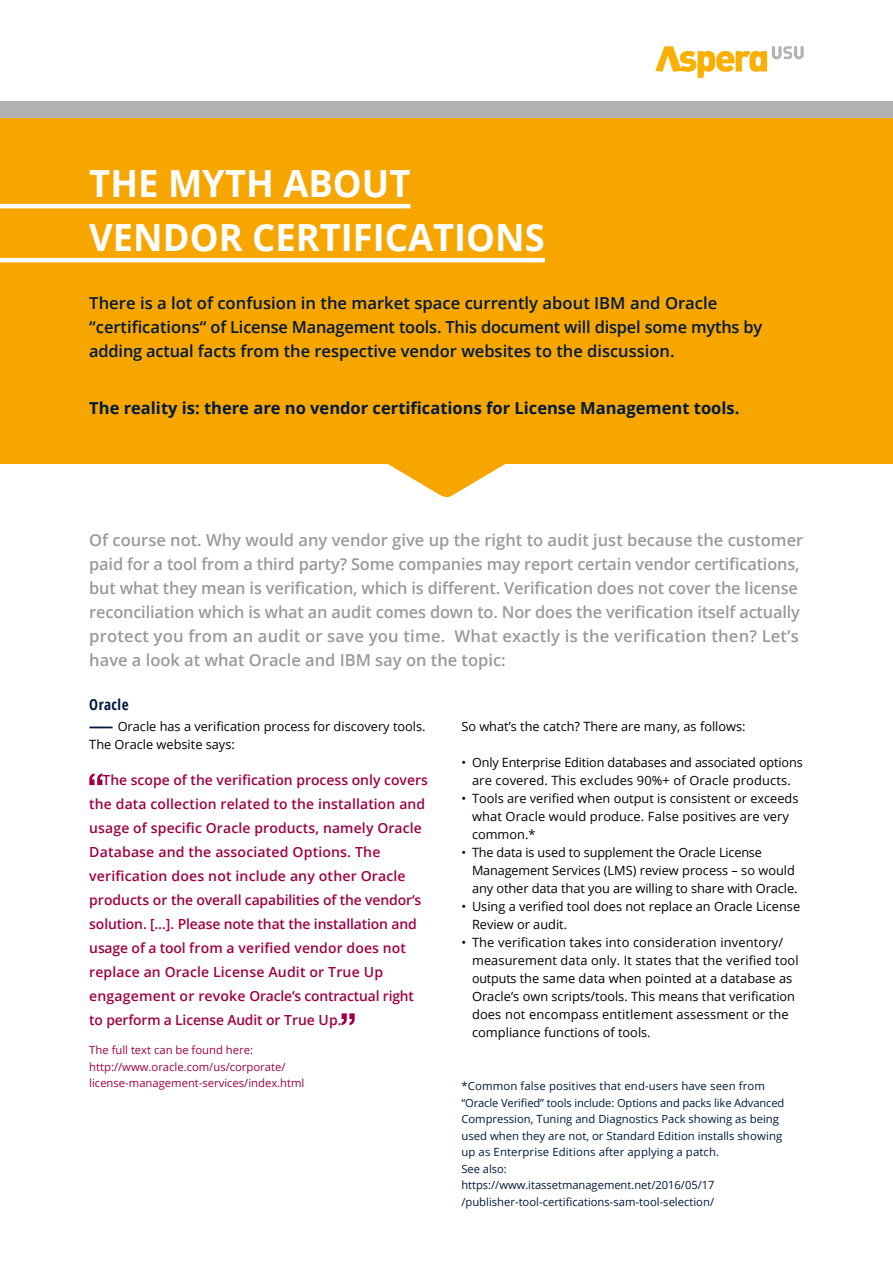
<style>
.page{position:relative;width:893px;height:1263px;background:#fff}
.page>*{position:absolute;margin:0;border:0;box-sizing:border-box;transform-origin:0 0}
.t1{font:700 37.5px/54px "Open Sans";color:#fff}
.t2{font:600 16.5px/24px "Open Sans";letter-spacing:-.01em;color:#9a9a9a}
.t3{font:600 16.5px/24px "Open Sans";color:#00193e}
.t4{font:700 16.5px "Open Sans";color:#00193e}
.t5{font:700 condensed 15px "Open Sans";letter-spacing:.03em;color:#00193e}
.t6{font:600 13.95px/24px "Open Sans";letter-spacing:.01em;color:#9f0044}
.t7{font:12.75px/18px "Open Sans";color:#000}
.t8{font:11.25px/16.5px "Open Sans";color:#00193e}
.t9{font:11.25px/16.5px "Open Sans";color:#9f0044}
.s1{font-weight:800;color:#00193e}
</style>
<div class="page">
<div style="left:0;top:101px;width:893px;height:23px;background:#b2b2b2"></div>
<svg style="left:387px;top:463px;width:119px;height:35px"></svg>
<svg style="left:655px;top:46px;width:149px;height:32px"></svg>
<div style="left:0;top:118px;width:893px;height:345px;background:#f7a600"></div>
<hr style="left:0;top:204px;width:410px;height:4px;background:#fff">
<hr style="left:0;top:258px;width:545px;height:4px;background:#fff">
<svg style="left:89px;top:773px;width:13px;height:12px"></svg>
<svg style="left:341px;top:1013px;width:14px;height:12px"></svg>
<h1 class="t1" style="left:89px;top:156px;width:457px">THE MYTH ABOUT<br>VENDOR CERTIFICATIONS</h1>
<p class="t3" style="left:89px;top:290px;width:674px">There is a lot of confusion in the market space currently about IBM and Oracle “certifications“ of License Management tools. This document will dispel some myths by adding actual facts from the respective vendor websites to the discussion.</p>
<p class="t4" style="left:89px;top:397px;width:652px">The reality is: there are no vendor certifications for License Management tools.</p>
<p class="t2" style="left:89px;top:527px;width:716px">Of course not. Why would any vendor give up the right to audit just because the customer paid for a tool from a third party? Some companies may report certain vendor certifications, but what they mean is verification, which is different. Verification does not cover the license reconciliation which is what an audit comes down to. Nor does the verification itself actually protect you from an audit or save you time. What exactly is the verification then? Let’s have a look at what Oracle and IBM say on the topic:</p>
<p class="t5" style="left:89px;top:694px;width:41px">Oracle</p>
<p class="t7" style="left:89px;top:717px;width:338px"><span class="s1">――—</span>Oracle has a verification process for discovery tools.<br>The Oracle website says:</p>
<p class="t6" style="left:89px;top:768px;width:340px;text-indent:13px">The scope of the verification process only covers the data collection related to the installation and usage of specific Oracle products, namely Oracle Database and the associated Options. The verification does not include any other Oracle products or the overall capabilities of the vendor‘s solution. […]. Please note that the installation and usage of a tool from a verified vendor does not replace an Oracle License Audit or True Up engagement or revoke Oracle‘s contractual right to perform a License Audit or True Up.</p>
<p class="t9" style="left:89px;top:1042px;width:217px">The full text can be found here: http://www.oracle.com/us/corporate/ license-management-services/index.html</p>
<p class="t7" style="left:461px;top:717px;width:286px">So what’s the catch? There are many, as follows:</p>
<p class="t7" style="left:461px;top:753px;width:343px;text-align:center">• Only Enterprise Edition databases and associated options are covered. This excludes 90%+ of Oracle products.</p>
<p class="t7" style="left:472px;top:789px;width:328px;text-indent:-11px">• Tools are verified when output is consistent or exceeds what Oracle would produce. False positives are very common.*</p>
<p class="t7" style="left:472px;top:843px;width:327px;text-indent:-11px">• The data is used to supplement the Oracle License<br>Management Services (LMS) review process – so would any other data that you are willing to share with Oracle.</p>
<p class="t7" style="left:472px;top:897px;width:330px;text-indent:-11px">• Using a verified tool does not replace an Oracle License<br>Review or audit.</p>
<p class="t7" style="left:472px;top:933px;width:328px;text-indent:-11px">• The verification takes into consideration inventory/ measurement data only. It states that the verified tool outputs the same data when pointed at a database as Oracle’s own scripts/tools. This means that verification does not encompass entitlement assessment or the compliance functions of tools.</p>
<p class="t8" style="left:461px;top:1078px;width:324px">*Common false positives that end-users have seen from “Oracle Verified” tools include: Options and packs like Advanced Compression, Tuning and Diagnostics Pack showing as being used when they are not, or Standard Edition installs showing up as Enterprise Editions after applying a patch.<br>See also:<br>https://www.itassetmanagement.net/2016/05/17 /publisher-tool-certifications-sam-tool-selection/</p>
</div>
